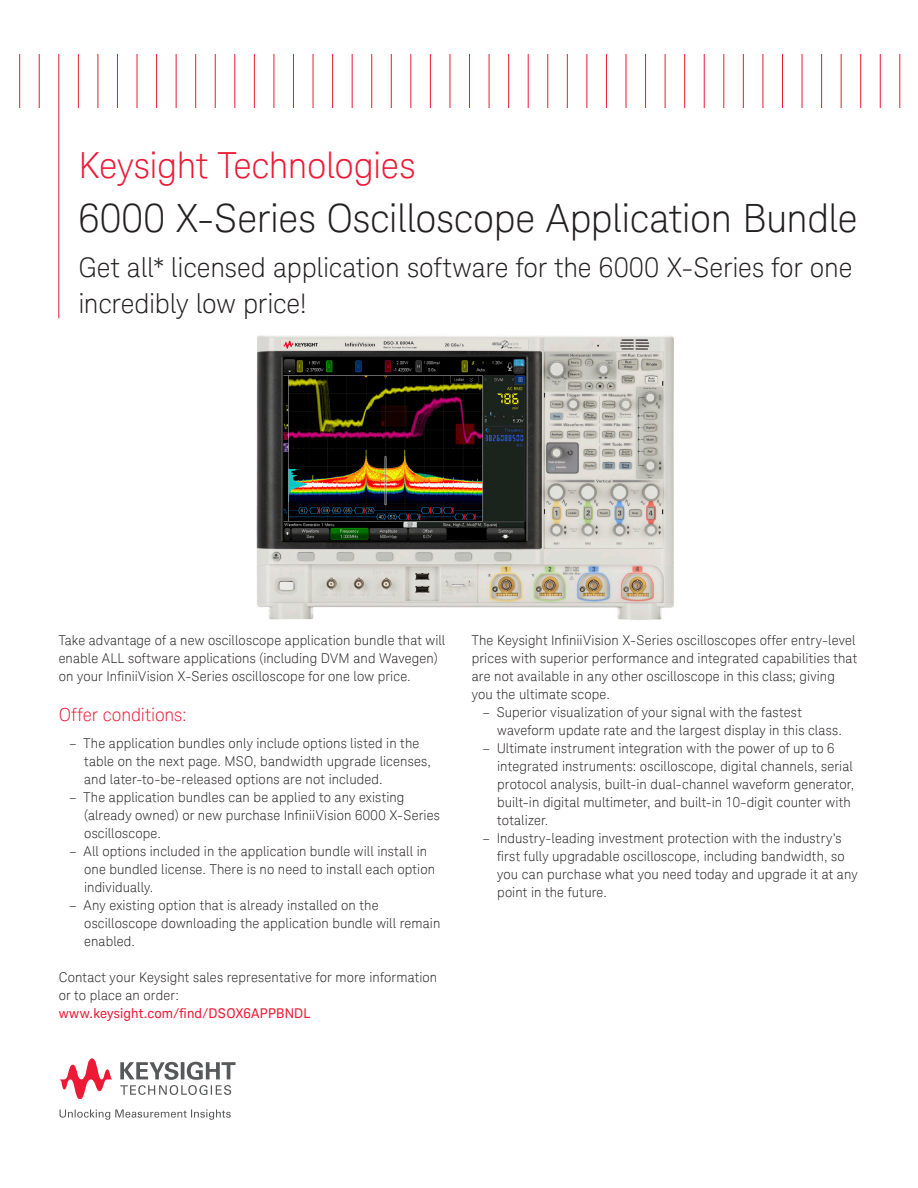
<style>
.page{position:relative;width:918px;height:1188px;background:#fff}
.page>*{position:absolute;margin:0;border:0;box-sizing:border-box;transform-origin:0 0}
.K_Heading_2{font:300 39px "Keysight Sans";letter-spacing:-.01em;color:#231f20}
.K_Title_-_Main__Red{font:300 36px "Keysight Sans";letter-spacing:-.01em;color:#ed1a36}
.K_Title_-_Subhead{font:300 27px/36px "Keysight Sans";letter-spacing:-.005em;color:#231f20}
.K_Heading_2-2{font:300 18px "Keysight Sans";letter-spacing:-.005em;color:#ed1a36}
.K_Body_Text{font:300 13.5px/18px "Keysight Sans";letter-spacing:.01em;color:#231f20}
.s1{font-weight:400;color:#ed1a36}
</style>
<div class="page">
<svg style="left:60px;top:1109px;width:171px;height:11px"></svg>
<svg style="left:120px;top:1062px;width:116px;height:33px"></svg>
<svg style="left:60px;top:1058px;width:53px;height:41px"></svg>
<img style="left:256px;top:335px;width:418px;height:285px">
<hr style="left:19px;top:54px;width:1px;height:54px;background:#ed1a36">
<hr style="left:39px;top:54px;width:1px;height:54px;background:#ed1a36">
<hr style="left:58px;top:54px;width:1px;height:264px;background:#ed1a36">
<hr style="left:78px;top:54px;width:1px;height:54px;background:#ed1a36">
<hr style="left:98px;top:54px;width:1px;height:54px;background:#ed1a36">
<hr style="left:117px;top:54px;width:1px;height:54px;background:#ed1a36">
<hr style="left:137px;top:54px;width:1px;height:54px;background:#ed1a36">
<hr style="left:156px;top:54px;width:1px;height:54px;background:#ed1a36">
<hr style="left:176px;top:54px;width:1px;height:54px;background:#ed1a36">
<hr style="left:195px;top:54px;width:1px;height:54px;background:#ed1a36">
<hr style="left:215px;top:54px;width:1px;height:54px;background:#ed1a36">
<hr style="left:234px;top:54px;width:1px;height:54px;background:#ed1a36">
<hr style="left:254px;top:54px;width:1px;height:54px;background:#ed1a36">
<hr style="left:274px;top:54px;width:1px;height:54px;background:#ed1a36">
<hr style="left:293px;top:54px;width:1px;height:54px;background:#ed1a36">
<hr style="left:313px;top:54px;width:1px;height:54px;background:#ed1a36">
<hr style="left:332px;top:54px;width:1px;height:54px;background:#ed1a36">
<hr style="left:352px;top:54px;width:1px;height:54px;background:#ed1a36">
<hr style="left:371px;top:54px;width:1px;height:54px;background:#ed1a36">
<hr style="left:391px;top:54px;width:1px;height:54px;background:#ed1a36">
<hr style="left:410px;top:54px;width:1px;height:54px;background:#ed1a36">
<hr style="left:430px;top:54px;width:1px;height:54px;background:#ed1a36">
<hr style="left:450px;top:54px;width:1px;height:54px;background:#ed1a36">
<hr style="left:469px;top:54px;width:1px;height:54px;background:#ed1a36">
<hr style="left:489px;top:54px;width:1px;height:54px;background:#ed1a36">
<hr style="left:508px;top:54px;width:1px;height:54px;background:#ed1a36">
<hr style="left:528px;top:54px;width:1px;height:54px;background:#ed1a36">
<hr style="left:547px;top:54px;width:1px;height:54px;background:#ed1a36">
<hr style="left:567px;top:54px;width:1px;height:54px;background:#ed1a36">
<hr style="left:587px;top:54px;width:1px;height:54px;background:#ed1a36">
<hr style="left:606px;top:54px;width:1px;height:54px;background:#ed1a36">
<hr style="left:626px;top:54px;width:1px;height:54px;background:#ed1a36">
<hr style="left:645px;top:54px;width:1px;height:54px;background:#ed1a36">
<hr style="left:665px;top:54px;width:1px;height:54px;background:#ed1a36">
<hr style="left:684px;top:54px;width:1px;height:54px;background:#ed1a36">
<hr style="left:704px;top:54px;width:1px;height:54px;background:#ed1a36">
<hr style="left:723px;top:54px;width:1px;height:54px;background:#ed1a36">
<hr style="left:743px;top:54px;width:1px;height:54px;background:#ed1a36">
<hr style="left:763px;top:54px;width:1px;height:54px;background:#ed1a36">
<hr style="left:782px;top:54px;width:1px;height:54px;background:#ed1a36">
<hr style="left:802px;top:54px;width:1px;height:54px;background:#ed1a36">
<hr style="left:821px;top:54px;width:1px;height:54px;background:#ed1a36">
<hr style="left:841px;top:54px;width:1px;height:54px;background:#ed1a36">
<hr style="left:860px;top:54px;width:1px;height:54px;background:#ed1a36">
<hr style="left:880px;top:54px;width:1px;height:54px;background:#ed1a36">
<hr style="left:899px;top:54px;width:1px;height:54px;background:#ed1a36">
<p class="K_Title_-_Main__Red" style="left:78px;top:145px;width:339px">Keysight Technologies</p>
<p class="K_Heading_2" style="left:78px;top:196px;width:781px">6000 X-Series Oscilloscope Application Bundle</p>
<p class="K_Title_-_Subhead" style="left:78px;top:249px;width:776px">Get all* licensed application software for the 6000 X-Series for one incredibly low price!</p>
<p class="K_Body_Text" style="left:59px;top:631px;width:388px">Take advantage of a new oscilloscope application bundle that will enable ALL software applications (including DVM and Wavegen) on your InfiniiVision X-Series oscilloscope for one low price.</p>
<p class="K_Heading_2-2" style="left:59px;top:704px;width:130px">Offer conditions:</p>
<p class="K_Body_Text" style="left:84px;top:734px;width:348px;text-indent:-15px">– The application bundles only include options listed in the table on the next page. MSO, bandwidth upgrade licenses, and later-to-be-released options are not included.</p>
<p class="K_Body_Text" style="left:84px;top:788px;width:357px;text-indent:-15px">– The application bundles can be applied to any existing (already owned) or new purchase InfiniiVision 6000 X-Series oscilloscope.</p>
<p class="K_Body_Text" style="left:84px;top:842px;width:353px;text-indent:-15px">– All options included in the application bundle will install in one bundled license. There is no need to install each option individually.</p>
<p class="K_Body_Text" style="left:84px;top:896px;width:358px;text-indent:-15px">– Any existing option that is already installed on the oscilloscope downloading the application bundle will remain enabled.</p>
<p class="K_Body_Text" style="left:59px;top:968px;width:380px">Contact your Keysight sales representative for more information or to place an order:<br><span class="s1">www.keysight.com/find/DSOX6APPBNDL</span></p>
<p class="K_Body_Text" style="left:472px;top:631px;width:387px">The Keysight InfiniiVision X-Series oscilloscopes offer entry-level prices with superior performance and integrated capabilities that are not available in any other oscilloscope in this class; giving you the ultimate scope.</p>
<p class="K_Body_Text" style="left:497px;top:703px;width:346px;text-indent:-15px">– Superior visualization of your signal with the fastest waveform update rate and the largest display in this class.</p>
<p class="K_Body_Text" style="left:497px;top:739px;width:359px;text-indent:-15px">– Ultimate instrument integration with the power of up to 6 integrated instruments: oscilloscope, digital channels, serial protocol analysis, built-in dual-channel waveform generator, built-in digital multimeter, and built-in 10-digit counter with totalizer.</p>
<p class="K_Body_Text" style="left:497px;top:829px;width:362px;text-indent:-15px">– Industry-leading investment protection with the industry’s first fully upgradable oscilloscope, including bandwidth, so you can purchase what you need today and upgrade it at any point in the future.</p>
</div>
